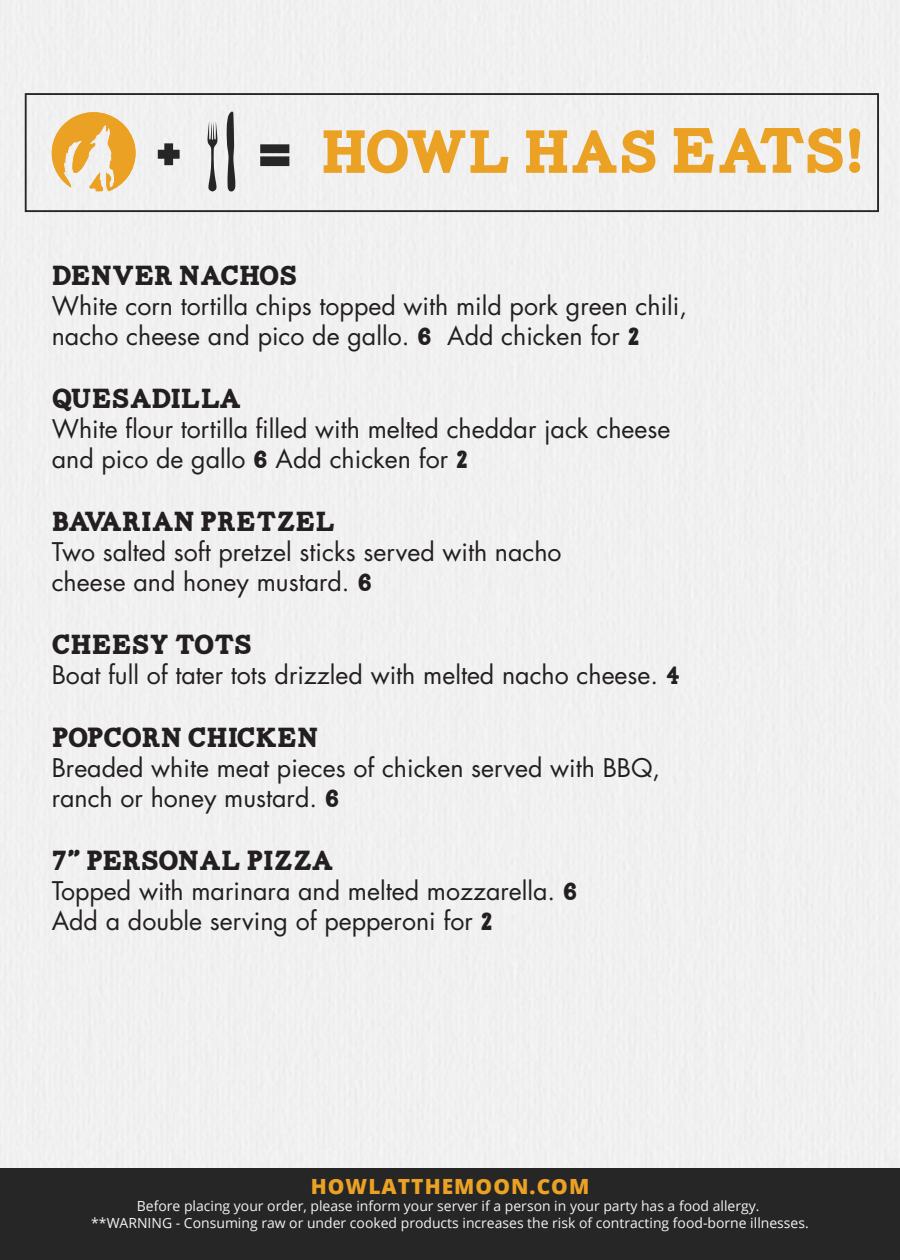
<style>
.page{position:relative;width:900px;height:1260px;background:#fff}
.page>*{position:absolute;margin:0;border:0;box-sizing:border-box;transform-origin:0 0}
.t1{font:60.75px "Carton";letter-spacing:-.005em;color:#eba224}
.t2{font:27.5px "Carton";color:#231f20}
.t3{font:25px/30px "Futura Std";color:#231f20}
.t4{font:800 21px "Open Sans";letter-spacing:.05em;color:#eba224}
.t5{font:14px/16.8px "Open Sans";color:#f2f3f2;text-align:center}
.s1{font-size:64.5px;color:#272626}
.s2{font-size:63.75px}
.s3{font-family:"Carton"}
</style>
<div class="page">
<svg style="left:207px;top:120px;width:11px;height:71px"></svg>
<svg style="left:227px;top:111px;width:9px;height:80px"></svg>
<svg style="left:52px;top:112px;width:84px;height:80px"></svg>
<div style="left:25px;top:93px;width:854px;height:119px;border:2px solid #272626"></div>
<div style="left:0;top:1168px;width:900px;height:92px;background:#272626"></div>
<h1 class="t1" style="left:155px;top:127px;width:710px"><span class="s1">+ =</span> HOWL HAS <span class="s2">EATS!</span></h1>
<p class="t2" style="left:52px;top:265px;width:247px">DENVER NACHOS</p>
<p class="t3" style="left:52px;top:292px;width:637px">White corn tortilla chips topped with mild pork green chili, nacho cheese and pico de gallo. <span class="s3">6</span> Add chicken for <span class="s3">2</span></p>
<p class="t2" style="left:52px;top:388px;width:191px">QUESADILLA</p>
<p class="t3" style="left:52px;top:415px;width:620px">White flour tortilla filled with melted cheddar jack cheese and pico de gallo <span class="s3">6</span> Add chicken for <span class="s3">2</span></p>
<p class="t2" style="left:52px;top:511px;width:285px">BAVARIAN PRETZEL</p>
<p class="t3" style="left:52px;top:538px;width:511px">Two salted soft pretzel sticks served with nacho cheese and honey mustard. <span class="s3">6</span></p>
<p class="t2" style="left:52px;top:634px;width:202px">CHEESY TOTS</p>
<p class="t3" style="left:52px;top:661px;width:630px">Boat full of tater tots drizzled with melted nacho cheese. <span class="s3">4</span></p>
<p class="t2" style="left:52px;top:727px;width:268px">POPCORN CHICKEN</p>
<p class="t3" style="left:52px;top:754px;width:610px">Breaded white meat pieces of chicken served with BBQ, ranch or honey mustard. <span class="s3">6</span></p>
<p class="t2" style="left:52px;top:850px;width:283px">7” PERSONAL PIZZA</p>
<p class="t3" style="left:52px;top:877px;width:527px">Topped with marinara and melted mozzarella. <span class="s3">6<br></span>Add a double serving of pepperoni for <span class="s3">2</span></p>
<p class="t4" style="left:311px;top:1171px;width:280px">HOWLATTHEMOON.COM</p>
<p class="t5" style="left:91px;top:1197px;width:719px">Before placing your order, please inform your server if a person in your party has a food allergy.<br>**WARNING - Consuming raw or under cooked products increases the risk of contracting food-borne illnesses.</p>
</div>
